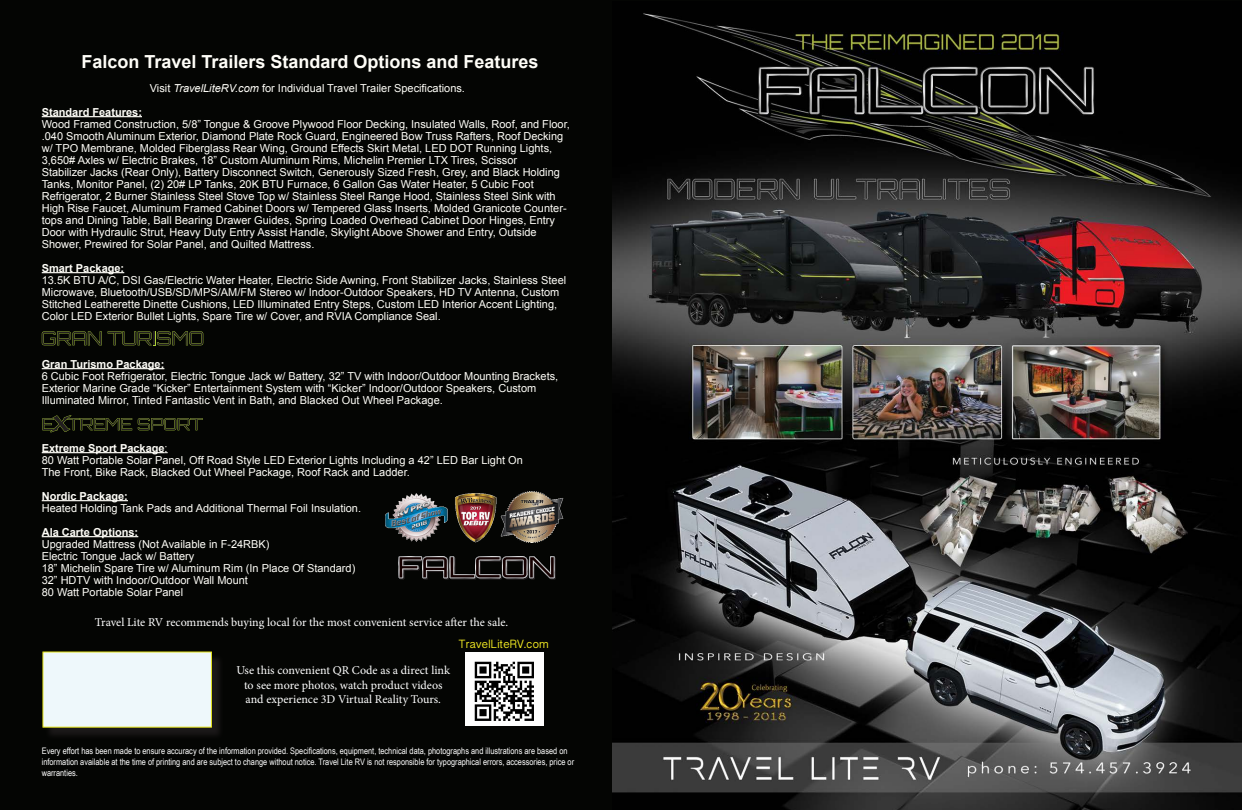
<style>
.page{position:relative;width:1242px;height:810px;background:#040503}
.page>*{position:absolute;margin:0;border:0;box-sizing:border-box;transform-origin:0 0}
.t1{font:700 18px "Arial";color:#fffef8}
.t2{font:12px/14.4px "Minion Pro";color:#fff;text-align:center}
.t3{font:12px "Myanmar Sangam MN";color:#f4ec23}
.t4{font:11px/12px "Arial";color:#fffef8}
.t5{font:700 11px "Arial";color:#fffef8}
.t6{font:9px/10.8px "Arial Narrow";color:#fff}
.s1{font-style:italic}
.s2{font-weight:400}
</style>
<div class="page">
<img style="left:612px;top:13px;width:630px;height:797px">
<hr style="left:42px;top:116px;width:100px;height:1px;background:#fffef8">
<hr style="left:42px;top:272px;width:82px;height:1px;background:#fffef8">
<hr style="left:42px;top:368px;width:122px;height:1px;background:#fffef8">
<hr style="left:42px;top:452px;width:123px;height:1px;background:#fffef8">
<hr style="left:42px;top:500px;width:86px;height:1px;background:#fffef8">
<hr style="left:42px;top:536px;width:96px;height:1px;background:#fffef8">
<img style="left:385px;top:491px;width:179px;height:51px">
<svg style="left:42px;top:331px;width:60px;height:14px"></svg>
<svg style="left:108px;top:331px;width:95px;height:14px"></svg>
<svg style="left:398px;top:556px;width:158px;height:23px"></svg>
<svg style="left:42px;top:415px;width:90px;height:18px"></svg>
<svg style="left:138px;top:418px;width:65px;height:12px"></svg>
<div style="left:44px;top:653px;width:180px;height:87px;background:#231f20;opacity:.75"></div>
<div style="left:42px;top:652px;width:170px;height:76px;background:#eef8fb"></div>
<img style="left:465px;top:653px;width:78px;height:73px">
<p class="t1" style="left:81px;top:49px;width:459px">Falcon Travel Trailers Standard Options and Features</p>
<p class="t4" style="left:150px;top:82px;width:317px">Visit <span class="s1">TravelLiteRV.com</span> for Individual Travel Trailer Specifications.</p>
<p class="t5" style="left:42px;top:104px;width:102px">Standard Features:</p>
<p class="t4" style="left:42px;top:118px;width:530px">Wood Framed Construction, 5/8” Tongue &amp; Groove Plywood Floor Decking, Insulated Walls, Roof, and Floor, .040 Smooth Aluminum Exterior, Diamond Plate Rock Guard, Engineered Bow Truss Rafters, Roof Decking w/ TPO Membrane, Molded Fiberglass Rear Wing, Ground Effects Skirt Metal, LED DOT Running Lights, 3,650# Axles w/ Electric Brakes, 18” Custom Aluminum Rims, Michelin Premier LTX Tires, Scissor</p>
<p class="t4" style="left:42px;top:166px;width:520px">Stabilizer Jacks (Rear Only), Battery Disconnect Switch, Generously Sized Fresh, Grey, and Black Holding<br>Tanks, Monitor Panel, (2) 20# LP Tanks, 20K BTU Furnace, 6 Gallon Gas Water Heater, 5 Cubic Foot</p>
<p class="t4" style="left:42px;top:190px;width:526px">Refrigerator, 2 Burner Stainless Steel Stove Top w/ Stainless Steel Range Hood, Stainless Steel Sink with High Rise Faucet, Aluminum Framed Cabinet Doors w/ Tempered Glass Inserts, Molded Granicote Counter&shy;tops and Dining Table, Ball Bearing Drawer Guides, Spring Loaded Overhead Cabinet Door Hinges, Entry Door with Hydraulic Strut, Heavy Duty Entry Assist Handle, Skylight Above Shower and Entry, Outside</p>
<p class="t4" style="left:42px;top:238px;width:274px">Shower, Prewired for Solar Panel, and Quilted Mattress.</p>
<p class="t5" style="left:42px;top:260px;width:84px">Smart Package:</p>
<p class="t4" style="left:42px;top:274px;width:526px">13.5K BTU A/C, DSI Gas/Electric Water Heater, Electric Side Awning, Front Stabilizer Jacks, Stainless Steel Microwave, Bluetooth/USB/SD/MPS/AM/FM Stereo w/ Indoor-Outdoor Speakers, HD TV Antenna, Custom Stitched Leatherette Dinette Cushions, LED Illuminated Entry Steps, Custom LED Interior Accent Lighting, Color LED Exterior Bullet Lights, Spare Tire w/ Cover, and RVIA Compliance Seal.</p>
<p class="t5" style="left:42px;top:356px;width:124px">Gran Turismo Package:</p>
<p class="t4" style="left:42px;top:370px;width:518px">6 Cubic Foot Refrigerator, Electric Tongue Jack w/ Battery, 32” TV with Indoor/Outdoor Mounting Brackets,<br>Exterior Marine Grade “Kicker” Entertainment System with “Kicker” Indoor/Outdoor Speakers, Custom</p>
<p class="t4" style="left:42px;top:394px;width:403px">Illuminated Mirror, Tinted Fantastic Vent in Bath, and Blacked Out Wheel Package.</p>
<p class="t5" style="left:42px;top:440px;width:127px">Extreme Sport Package<span class="s2">:</span></p>
<p class="t4" style="left:42px;top:454px;width:483px">80 Watt Portable Solar Panel, Off Road Style LED Exterior Lights Including a 42” LED Bar Light On</p>
<p class="t4" style="left:42px;top:466px;width:370px">The Front, Bike Rack, Blacked Out Wheel Package, Roof Rack and Ladder.</p>
<p class="t5" style="left:42px;top:488px;width:88px">Nordic Package:</p>
<p class="t4" style="left:42px;top:502px;width:321px">Heated Holding Tank Pads and Additional Thermal Foil Insulation.</p>
<p class="t5" style="left:42px;top:524px;width:98px">Ala Carte Options:</p>
<p class="t4" style="left:42px;top:538px;width:229px">Upgraded Mattress (Not Available in F-24RBK)</p>
<p class="t4" style="left:42px;top:550px;width:154px">Electric Tongue Jack w/ Battery</p>
<p class="t4" style="left:42px;top:562px;width:315px">18” Michelin Spare Tire w/ Aluminum Rim (In Place Of Standard)</p>
<p class="t4" style="left:42px;top:574px;width:208px">32” HDTV with Indoor/Outdoor Wall Mount</p>
<p class="t4" style="left:42px;top:586px;width:143px">80 Watt Portable Solar Panel</p>
<p class="t2" style="left:95px;top:615px;width:415px">Travel Lite RV recommends buying local for the most convenient service after the sale.</p>
<p class="t2" style="left:236px;top:663px;width:215px">Use this convenient QR Code as a direct link to see more photos, watch product videos and experience 3D Virtual Reality Tours.</p>
<p class="t3" style="left:458px;top:636px;width:92px">TravelLiteRV.com</p>
<p class="t6" style="left:42px;top:745px;width:527px">Every effort has been made to ensure accuracy of the information provided. Specifications, equipment, technical data, photographs and illustrations are based on</p>
<p class="t6" style="left:42px;top:756px;width:534px">information available at the time of printing and are subject to change without notice. Travel Lite RV is not responsible for typographical errors, accessories, price or warranties.</p>
</div>
